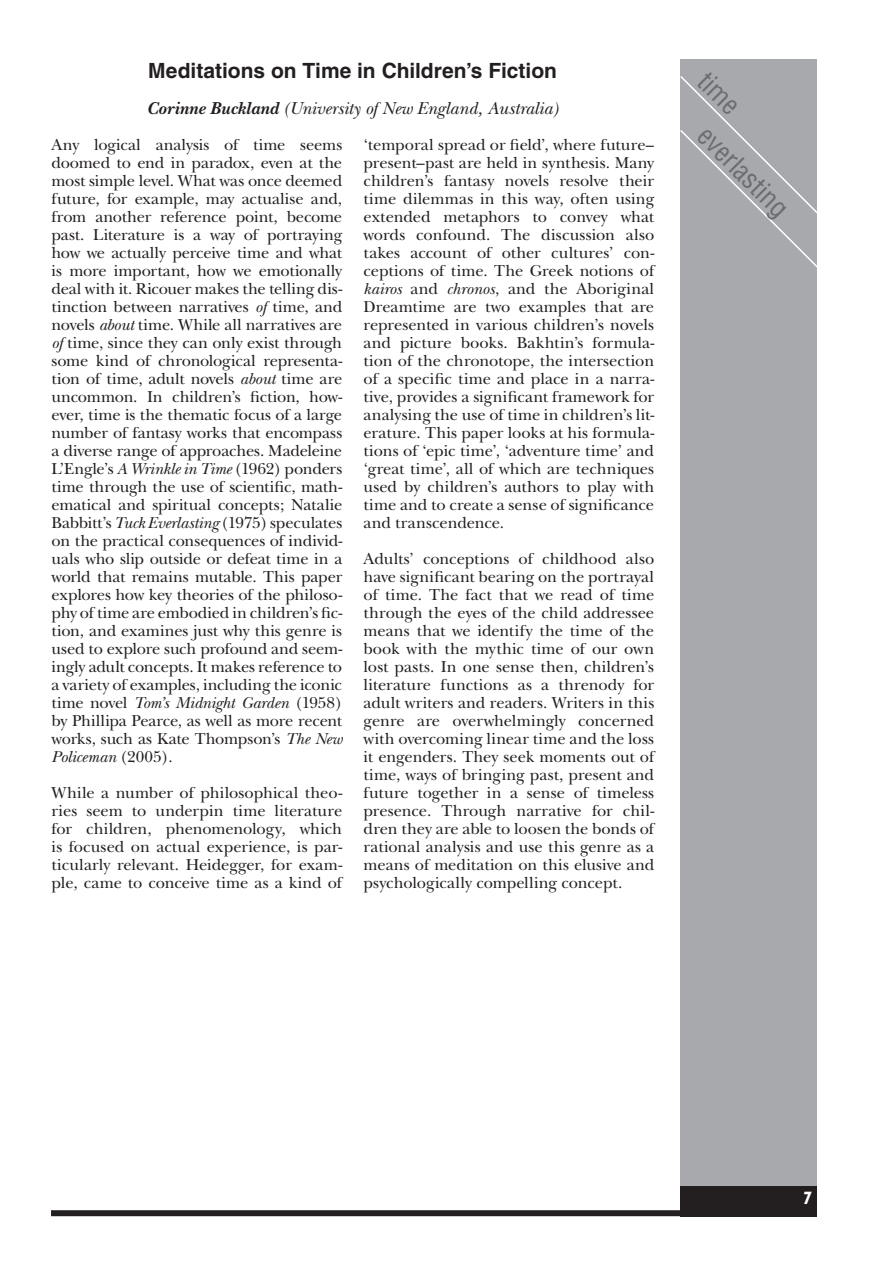
<style>
.page{position:relative;width:893px;height:1263px;background:#fff}
.page>*{position:absolute;margin:0;border:0;box-sizing:border-box;transform-origin:0 0}
.t1{font:condensed 27px/38.2px "Helvetica";color:#6c6d70}
.t2{font:700 21px "Helvetica";color:#231f20}
.t3{font:italic 18px "New Baskerville";letter-spacing:-.005em;color:#231f20}
.t4{font:16.5px/18px "New Baskerville";letter-spacing:-.005em;color:#231f20;text-align:justify}
.s1{font-weight:700}
.s2{font-style:italic}
</style>
<div class="page">
<div style="left:680px;top:60px;width:136px;height:1155px;background:#a8a9ad"></div>
<div style="left:51px;top:1210px;width:765px;height:6px;background:#231f20"></div>
<div style="left:680px;top:1186px;width:136px;height:30px;background:#231f20"></div>
<svg style="left:680px;top:74px;width:137px;height:196px"></svg>
<p class="t2" style="left:148px;top:57px;width:410px">Meditations on Time in Children’s Fiction</p>
<p class="t3" style="left:147px;top:97px;width:413px"><span class="s1">Corinne Buckland</span> (University of New England, Australia)</p>
<p class="t4" style="left:52px;top:135px;width:292px">Any logical analysis of time seems doomed to end in paradox, even at the most simple level. What was once deemed future, for example, may actualise and, from another reference point, become past. Literature is a way of portraying how we actually perceive time and what is more important, how we emotionally deal with it. Ricouer makes the telling dis&shy;tinction between narratives <span class="s2">of</span> time, and novels <span class="s2">about</span> time. While all narratives are <span class="s2">of</span> time, since they can only exist through some kind of chronological representa&shy;tion of time, adult novels <span class="s2">about</span> time are uncommon. In children’s fiction, how&shy;ever, time is the thematic focus of a large number of fantasy works that encompass a diverse range of approaches. Madeleine L’Engle’s <span class="s2">A Wrinkle in Time</span> (1962) ponders time through the use of scientific, math&shy;ematical and spiritual concepts; Natalie Babbitt’s <span class="s2">Tuck Everlasting</span> (1975) speculates on the practical consequences of individ&shy;uals who slip outside or defeat time in a world that remains mutable. This paper explores how key theories of the philoso&shy;phy of time are embodied in children’s fic&shy;tion, and examines just why this genre is used to explore such profound and seem&shy;ingly adult concepts. It makes reference to a variety of examples, including the iconic time novel <span class="s2">Tom’s Midnight Garden</span> (1958) by Phillipa Pearce, as well as more recent works, such as Kate Thompson’s <span class="s2">The New Policeman</span> (2005).</p>
<p class="t4" style="left:52px;top:783px;width:292px">While a number of philosophical theo&shy;ries seem to underpin time literature for children, phenomenology, which is focused on actual experience, is par&shy;ticularly relevant. Heidegger, for exam&shy;ple, came to conceive time as a kind of</p>
<p class="t4" style="left:364px;top:135px;width:292px">‘temporal spread or field’, where future– present–past are held in synthesis. Many children’s fantasy novels resolve their time dilemmas in this way, often using extended metaphors to convey what words confound. The discussion also takes account of other cultures’ con&shy;ceptions of time. The Greek notions of <span class="s2">kairos</span> and <span class="s2">chronos</span>, and the Aboriginal Dreamtime are two examples that are represented in various children’s novels and picture books. Bakhtin’s formula&shy;tion of the chronotope, the intersection of a specific time and place in a narra&shy;tive, provides a significant framework for analysing the use of time in children’s lit&shy;erature. This paper looks at his formula&shy;tions of ‘epic time’, ‘adventure time’ and ‘great time’, all of which are techniques used by children’s authors to play with time and to create a sense of significance and transcendence.</p>
<p class="t4" style="left:364px;top:549px;width:292px">Adults’ conceptions of childhood also have significant bearing on the portrayal of time. The fact that we read of time through the eyes of the child addressee means that we identify the time of the book with the mythic time of our own lost pasts. In one sense then, children’s literature functions as a threnody for adult writers and readers. Writers in this genre are overwhelmingly concerned with overcoming linear time and the loss it engenders. They seek moments out of time, ways of bringing past, present and future together in a sense of timeless presence. Through narrative for chil&shy;dren they are able to loosen the bonds of rational analysis and use this genre as a means of meditation on this elusive and psychologically compelling concept.</p>
<h1 class="t1" style="left:743px;top:90px;width:117px;text-indent:-38px;rotate:45deg">time everlasting</h1>
</div>
